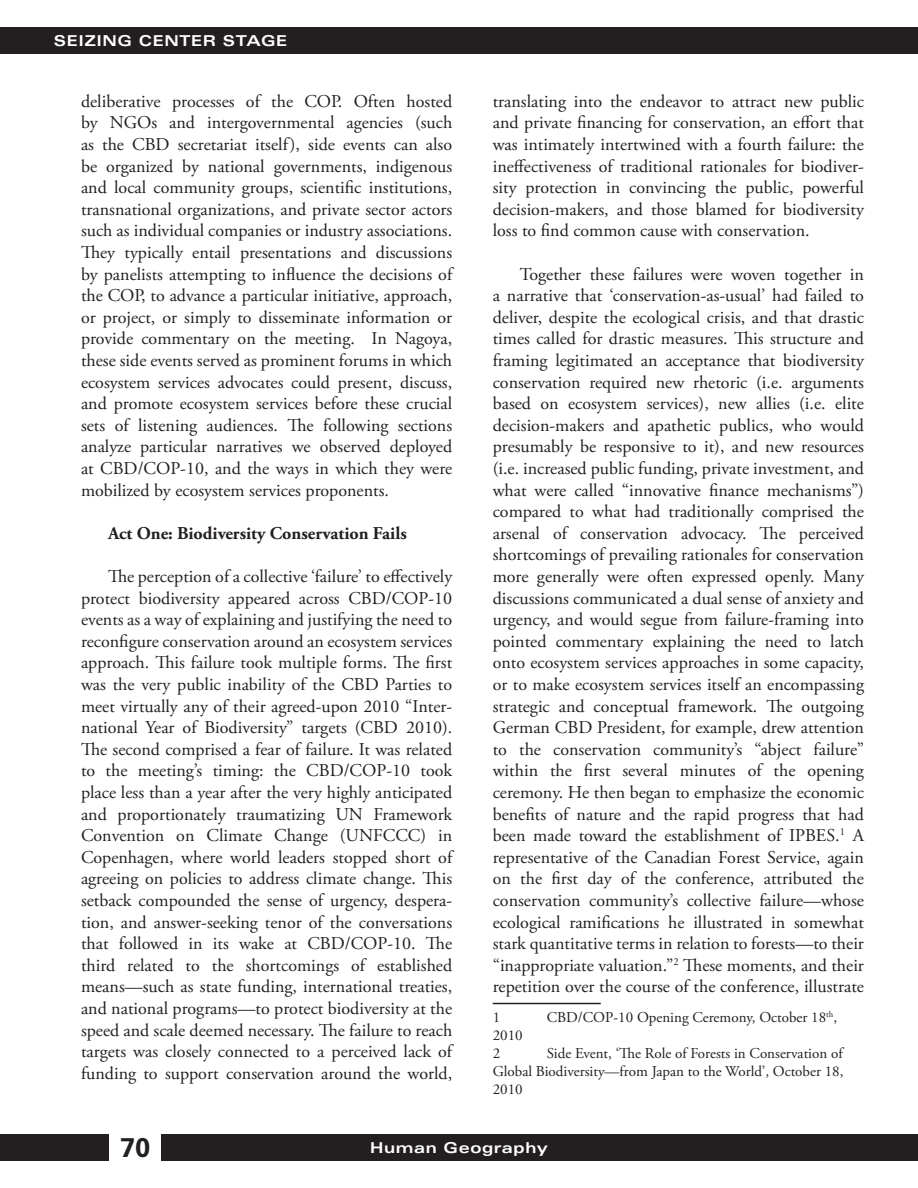
<style>
.page{position:relative;width:918px;height:1188px;background:#fff}
.page>*{position:absolute;margin:0;border:0;box-sizing:border-box;transform-origin:0 0}
.t1{font:700 27px "Univers LT Std";color:#231f20}
.t2{font:18px/21.6px "Adobe Garamond Pro";color:#231f20;text-align:justify}
.t3{font:700 18px "Adobe Garamond Pro";color:#231f20}
.t4{font:15px/18px "Adobe Garamond Pro";color:#231f20}
.t5{font:700 expanded 15px "Univers LT Std";letter-spacing:.04em;color:#fff}
</style>
<div class="page">
<div style="left:0;top:27px;width:918px;height:27px;background:#231f20"></div>
<div style="left:162px;top:1134px;width:756px;height:27px;background:#231f20"></div>
<div style="left:0;top:1134px;width:108px;height:27px;background:#231f20"></div>
<hr style="left:493px;top:1003px;width:108px;height:1px;background:#231f20">
<p class="t5" style="left:54px;top:32px;width:235px">SEIZING CENTER STAG E</p>
<p class="t2" style="left:81px;top:91px;width:373px">deliberative processes of the COP. Often hosted by NGOs and intergovernmental agencies (such as the CBD secretariat itself), side events can also be organized by national governments, indigenous and local community groups, scientific institutions, transnational organizations, and private sector actors such as individual companies or industry associations.<br>They typically entail presentations and discussions by panelists attempting to influence the decisions of the COP, to advance a particular initiative, approach, or project, or simply to disseminate information or provide commentary on the meeting. In Nagoya, these side events served as prominent forums in which ecosystem services advocates could present, discuss, and promote ecosystem services before these crucial sets of listening audiences. The following sections analyze particular narratives we observed deployed at CBD/COP-10, and the ways in which they were mobilized by ecosystem services proponents.</p>
<p class="t3" style="left:108px;top:523px;width:300px">Act One: Biodiversity Conservation Fails</p>
<p class="t2" style="left:81px;top:566px;width:373px;text-indent:27px">The perception of a collective ‘failure’ to effectively protect biodiversity appeared across CBD/COP-10 events as a way of explaining and justifying the need to reconfigure conservation around an ecosystem services approach. This failure took multiple forms. The first was the very public inability of the CBD Parties to meet virtually any of their agreed-upon 2010 “Inter&shy;national Year of Biodiversity” targets (CBD 2010).<br>The second comprised a fear of failure. It was related to the meeting’s timing: the CBD/COP-10 took place less than a year after the very highly anticipated and proportionately traumatizing UN Framework Convention on Climate Change (UNFCCC) in Copenhagen, where world leaders stopped short of agreeing on policies to address climate change. This setback compounded the sense of urgency, despera&shy;tion, and answer-seeking tenor of the conversations that followed in its wake at CBD/COP-10. The third related to the shortcomings of established means—such as state funding, international treaties, and national programs—to protect biodiversity at the speed and scale deemed necessary. The failure to reach targets was closely connected to a perceived lack of funding to support conservation around the world,</p>
<p class="t2" style="left:493px;top:91px;width:373px">translating into the endeavor to attract new public and private financing for conservation, an effort that was intimately intertwined with a fourth failure: the ineffectiveness of traditional rationales for biodiver&shy;sity protection in convincing the public, powerful decision-makers, and those blamed for biodiversity loss to find common cause with conservation.</p>
<p class="t2" style="left:493px;top:264px;width:373px;text-indent:27px">Together these failures were woven together in a narrative that ‘conservation-as-usual’ had failed to deliver, despite the ecological crisis, and that drastic times called for drastic measures. This structure and framing legitimated an acceptance that biodiversity conservation required new rhetoric (i.e. arguments based on ecosystem services), new allies (i.e. elite decision-makers and apathetic publics, who would presumably be responsive to it), and new resources (i.e. increased public funding, private investment, and what were called “innovative finance mechanisms”) compared to what had traditionally comprised the arsenal of conservation advocacy. The perceived shortcomings of prevailing rationales for conservation more generally were often expressed openly. Many discussions communicated a dual sense of anxiety and urgency, and would segue from failure-framing into pointed commentary explaining the need to latch onto ecosystem services approaches in some capacity, or to make ecosystem services itself an encompassing strategic and conceptual framework. The outgoing German CBD President, for example, drew attention to the conservation community’s “abject failure” within the first several minutes of the opening ceremony. He then began to emphasize the economic benefits of nature and the rapid progress that had been made toward the establishment of IPBES.<sup>1</sup> A representative of the Canadian Forest Service, again on the first day of the conference, attributed the conservation community’s collective failure—whose ecological ramifications he illustrated in somewhat stark quantitative terms in relation to forests—to their “inappropriate valuation.”<sup>2</sup> These moments, and their repetition over the course of the conference, illustrate</p>
<p class="t4" style="left:493px;top:1008px;width:9px">1</p>
<p class="t4" style="left:547px;top:1008px;width:292px">CBD/COP-10 Opening Ceremony, October 18<sup>th</sup>,</p>
<p class="t4" style="left:493px;top:1026px;width:31px">2010<br>2</p>
<p class="t4" style="left:493px;top:1044px;width:352px;text-align:justify;text-indent:54px">Side Event, ‘The Role of Forests in Conservation of Global Biodiversity—from Japan to the World’, October 18, 2010</p>
<h1 class="t1" style="left:120px;top:1132px;width:32px">70</h1>
<p class="t5" style="left:370px;top:1139px;width:179px">HUMAN GEOGRAPHY</p>
</div>
